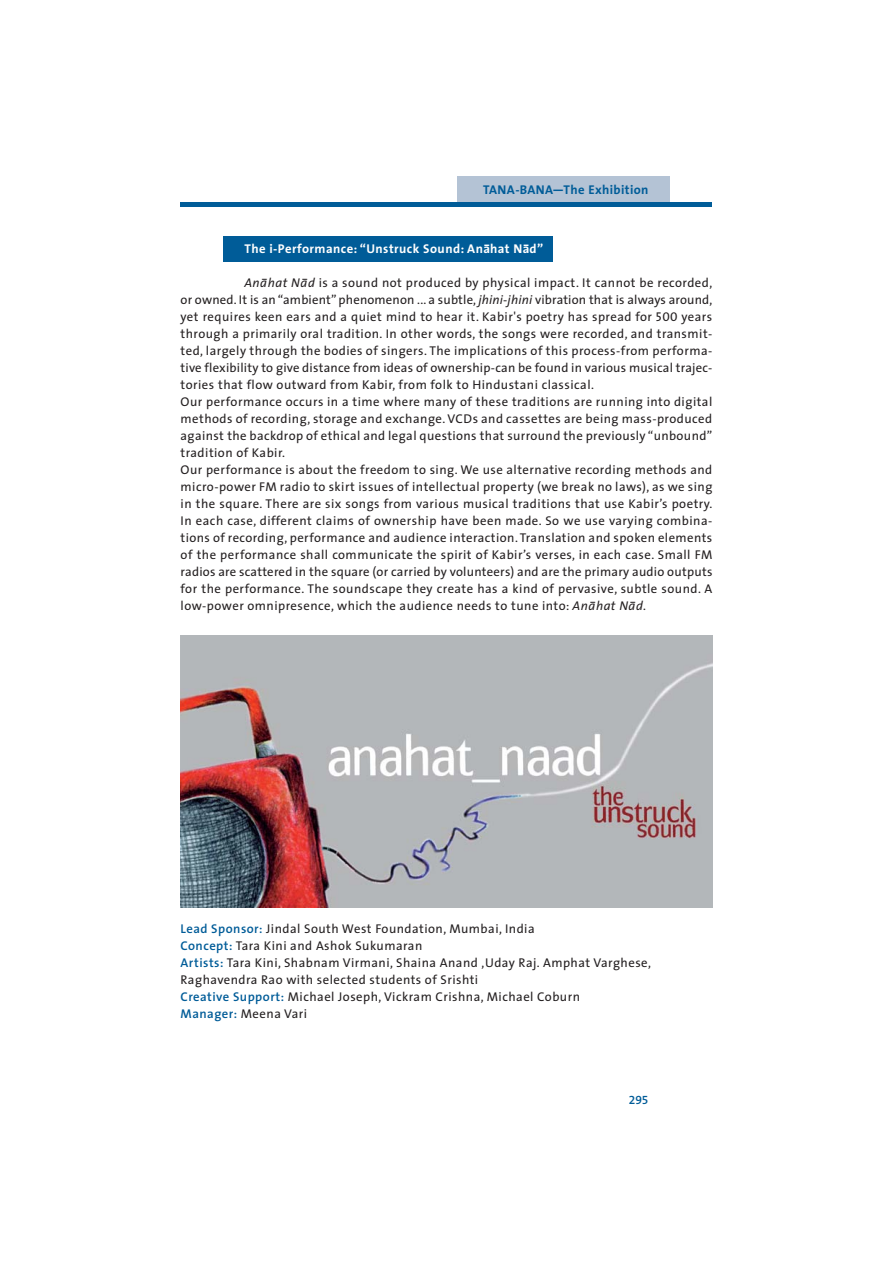
<style>
.page{position:relative;width:893px;height:1263px;background:#fff}
.page>*{position:absolute;margin:0;border:0;box-sizing:border-box;transform-origin:0 0}
.t1{font:12.75px/17px "The Sans";letter-spacing:.035em;color:#231f20}
.t2{font:700 12.75px "The Sans";letter-spacing:.035em;color:#fff}
.t3{font:700 12.75px "The Sans";letter-spacing:.03em;color:#005c98}
.t4{font:12px "The Sans Semi Bold Expert";color:#005c98}
.s1{font-family:"The Sans Bold Expert";font-weight:400}
.s2{font-style:italic}
.s3{font-family:"The Sans Caps"}
.s4{font-weight:600;color:#005c98}
</style>
<div class="page">
<img style="left:181px;top:636px;width:531px;height:272px">
<div style="left:223px;top:236px;width:330px;height:26px;background:#005c98"></div>
<hr style="left:181px;top:202px;width:531px;height:4px;background:#005c98">
<div style="left:457px;top:177px;width:212px;height:25px;background:#b4c3d5"></div>
<p class="t3" style="left:483px;top:183px;width:167px">TANA-BANA<span class="s1">—</span>The Exhibition</p>
<p class="t2" style="left:244px;top:242px;width:300px">The i-Performance: “Unstruck Sound: Ana–hat Na–d”</p>
<p class="t1" style="left:181px;top:276px;width:533px;text-indent:64px"><span class="s2">Ana</span><sup>–</sup><span class="s2">hat Na</span><sup>–</sup><span class="s2">d</span> is a sound not produced by physical impact. It cannot be recorded, or owned. It is an “ambient” phenomenon ... a subtle, <span class="s2">jhini-jhini</span> vibration that is always around, yet requires keen ears and a quiet mind to hear it. Kabir's poetry has spread for <span class="s3">500</span> years through a primarily oral tradition. In other words, the songs were recorded, and transmit&shy;ted, largely through the bodies of singers. The implications of this process-from performa&shy;tive flexibility to give distance from ideas of ownership-can be found in various musical trajec&shy;tories that flow outward from Kabir, from folk to Hindustani classical.<br>Our performance occurs in a time where many of these traditions are running into digital methods of recording, storage and exchange. VCDs and cassettes are being mass-produced against the backdrop of ethical and legal questions that surround the previously “unbound” tradition of Kabir.<br>Our performance is about the freedom to sing. We use alternative recording methods and micro-power FM radio to skirt issues of intellectual property (we break no laws), as we sing in the square. There are six songs from various musical traditions that use Kabir’s poetry.<br>In each case, different claims of ownership have been made. So we use varying combina&shy;tions of recording, performance and audience interaction. Translation and spoken elements of the performance shall communicate the spirit of Kabir’s verses, in each case. Small FM radios are scattered in the square (or carried by volunteers) and are the primary audio outputs for the performance. The soundscape they create has a kind of pervasive, subtle sound. A low-power omnipresence, which the audience needs to tune into: <span class="s2">Ana</span><sup>–</sup><span class="s2">hat Na</span><sup>–</sup><span class="s2">d.</span></p>
<p class="t1" style="left:181px;top:922px;width:472px"><span class="s4">Lead Sponsor:</span> Jindal South West Foundation, Mumbai, India<br><span class="s4">Concept:</span> Tara Kini and Ashok Sukumaran<br><span class="s4">Artists:</span> Tara Kini, Shabnam Virmani, Shaina Anand ,Uday Raj. Amphat Varghese, Raghavendra Rao with selected students of Srishti<br><span class="s4">Creative Support:</span> Michael Joseph, Vickram Crishna, Michael Coburn<br><span class="s4">Manager:</span> Meena Vari</p>
<p class="t4" style="left:628px;top:1092px;width:21px">295</p>
</div>
